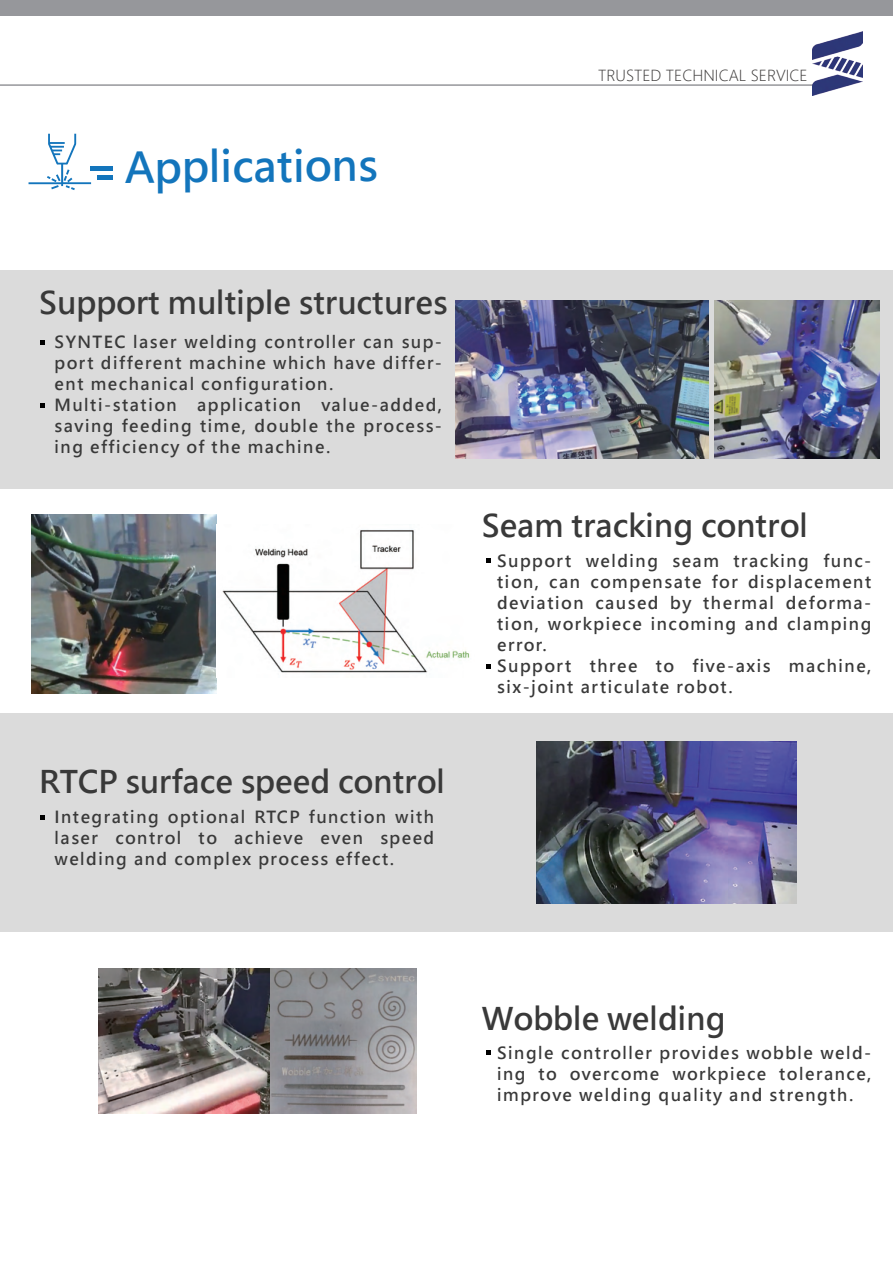
<style>
.page{position:relative;width:893px;height:1263px;background:#fff}
.page>*{position:absolute;margin:0;border:0;box-sizing:border-box;transform-origin:0 0}
.t1{font:700 42px "Microsoft Jheng Hei";letter-spacing:-.01em;color:#1375bc}
.t2{font:700 30.75px "Microsoft Jheng Hei";color:#393939}
.t3{font:700 16.5px/21px "Microsoft Jheng Hei";letter-spacing:.09em;color:#393939}
.t4{font:300 15px "Microsoft Jheng Hei";color:#3d3b3a}
</style>
<div class="page">
<div style="left:0;top:270px;width:893px;height:218px;background:#dbdbdb"></div>
<div style="left:0;top:713px;width:893px;height:218px;background:#dbdbdb"></div>
<hr style="left:90px;top:166px;width:22px;height:4px;background:#1375bc">
<hr style="left:97px;top:175px;width:15px;height:4px;background:#1375bc">
<svg style="left:41px;top:340px;width:4px;height:5px"></svg>
<svg style="left:41px;top:403px;width:4px;height:4px"></svg>
<img style="left:456px;top:300px;width:252px;height:158px">
<img style="left:714px;top:300px;width:166px;height:158px">
<svg style="left:486px;top:559px;width:5px;height:4px"></svg>
<svg style="left:486px;top:664px;width:5px;height:5px"></svg>
<img style="left:32px;top:515px;width:185px;height:178px">
<img style="left:222px;top:529px;width:248px;height:145px">
<svg style="left:41px;top:815px;width:4px;height:5px"></svg>
<img style="left:536px;top:741px;width:261px;height:163px">
<svg style="left:486px;top:1050px;width:5px;height:4px"></svg>
<img style="left:98px;top:968px;width:319px;height:146px">
<hr style="left:0;top:84px;width:843px;height:2px;background:#96979b">
<img style="left:812px;top:32px;width:50px;height:64px">
<div style="left:0;top:0;width:893px;height:15px;background:#96979b"></div>
<svg style="left:29px;top:134px;width:62px;height:56px"></svg>
<h1 class="t1" style="left:125px;top:140px;width:255px">Applications</h1>
<p class="t4" style="left:598px;top:65px;width:211px">TRUSTED TECHNICAL SERVICE</p>
<h2 class="t2" style="left:39px;top:283px;width:410px">Support multiple structures</h2>
<p class="t3" style="left:55px;top:331px;width:389px">SYNTEC laser welding controller can sup&shy;port different machine which have differ&shy;ent mechanical configuration.<br>Multi-station application value-added, saving feeding time, double the process&shy;ing efficiency of the machine.</p>
<h2 class="t2" style="left:39px;top:762px;width:407px">RTCP surface speed control</h2>
<p class="t3" style="left:55px;top:806px;width:381px;text-align:justify">Integrating optional RTCP function with laser control to achieve even speed welding and complex process effect.</p>
<h2 class="t2" style="left:482px;top:506px;width:328px">Seam tracking control</h2>
<p class="t3" style="left:497px;top:550px;width:376px">Support welding seam tracking func&shy;tion, can compensate for displacement deviation caused by thermal deforma&shy;tion, workpiece incoming and clamping error.<br>Support three to five-axis machine, six-joint articulate robot.</p>
<h2 class="t2" style="left:482px;top:999px;width:245px">Wobble welding</h2>
<p class="t3" style="left:497px;top:1043px;width:376px;text-align:justify">Single controller provides wobble weld&shy;ing to overcome workpiece tolerance, improve welding quality and strength.</p>
</div>
